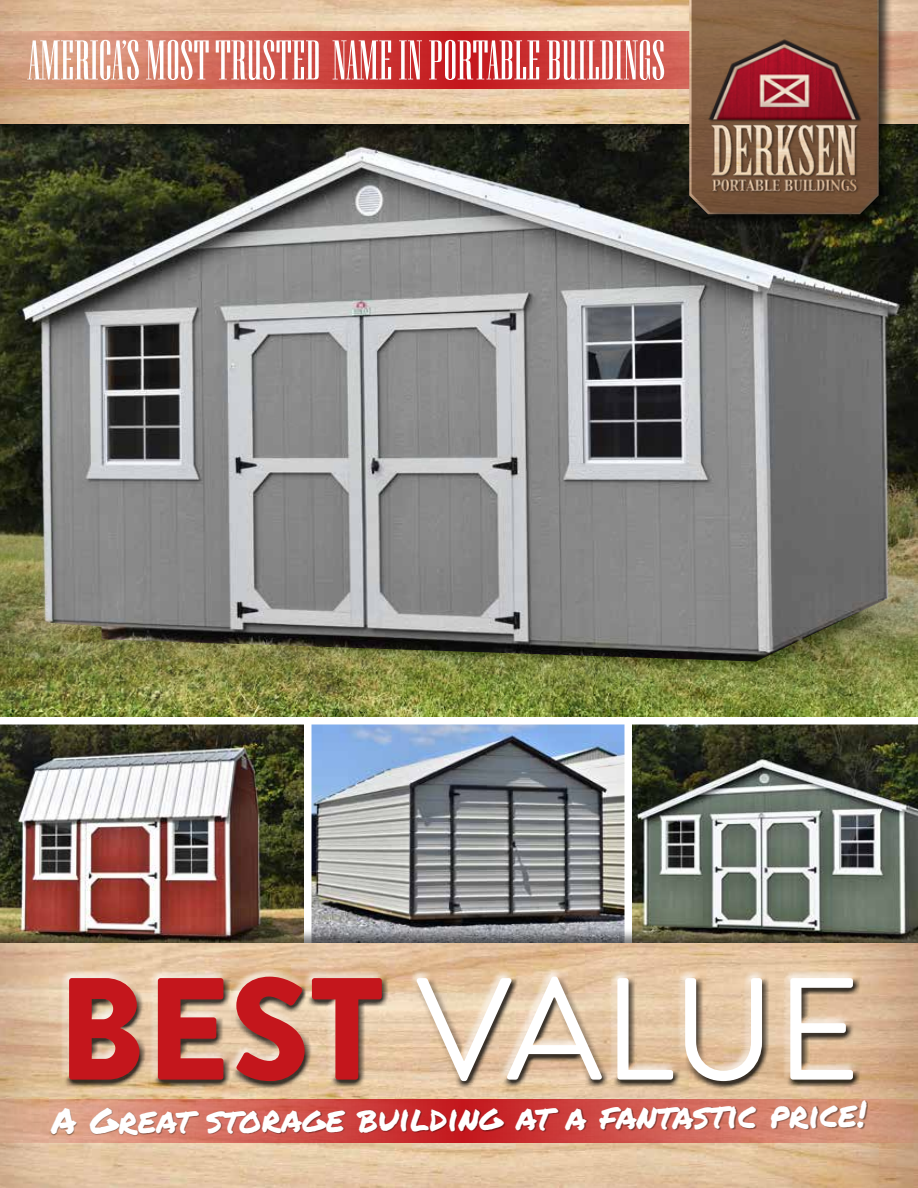
<style>
.page{position:relative;width:918px;height:1188px;background:#fff}
.page>*{position:absolute;margin:0;border:0;box-sizing:border-box;transform-origin:0 0}
.t1{font:145.05px "Brandon Grotesque";letter-spacing:-.01em;color:#fff}
.t2{font:700 58.5px "Keyboard";color:#fff}
.t3{font:36px "Permanent Marker";color:#fff}
.s1{font-weight:900;color:#c4161c}
</style>
<div class="page">
<img style="left:0;top:139px;width:918px;height:331px">
<img style="left:0;top:470px;width:918px;height:247px">
<div style="left:0;top:0;width:918px;height:139px;background:#000;opacity:.5"></div>
<img style="left:0;top:0;width:918px;height:124px">
<img style="left:0;top:724px;width:304px;height:205px">
<img style="left:312px;top:724px;width:312px;height:205px">
<img style="left:632px;top:724px;width:286px;height:205px">
<div style="left:0;top:929px;width:918px;height:259px;background:#000;opacity:.5"></div>
<img style="left:0;top:943px;width:918px;height:245px">
<div style="left:62px;top:969px;width:797px;height:114px;background:#fff;opacity:.75"></div>
<div style="left:63px;top:974px;width:798px;height:115px;background:#000;opacity:.75"></div>
<svg style="left:0;top:1099px;width:918px;height:44px"></svg>
<div style="left:51px;top:1101px;width:817px;height:36px;background:#000;opacity:.4"></div>
<svg style="left:0;top:31px;width:918px;height:58px"></svg>
<div style="left:690px;top:0;width:202px;height:227px;background:#000;opacity:.75"></div>
<svg style="left:692px;top:0;width:185px;height:213px"></svg>
<img style="left:690px;top:37px;width:189px;height:161px">
<img style="left:41px;top:343px;width:847px;height:319px">
<p class="t2" style="left:28px;top:31px;width:638px">AMERICA’S MOST TRUSTED NAME IN PORTABLE BUILDINGS</p>
<h1 class="t1" style="left:57px;top:930px;width:806px"><span class="s1">BEST</span> VALUE</h1>
<p class="t3" style="left:51px;top:1091px;width:817px">A Great storage building at a fantastic price!</p>
</div>
